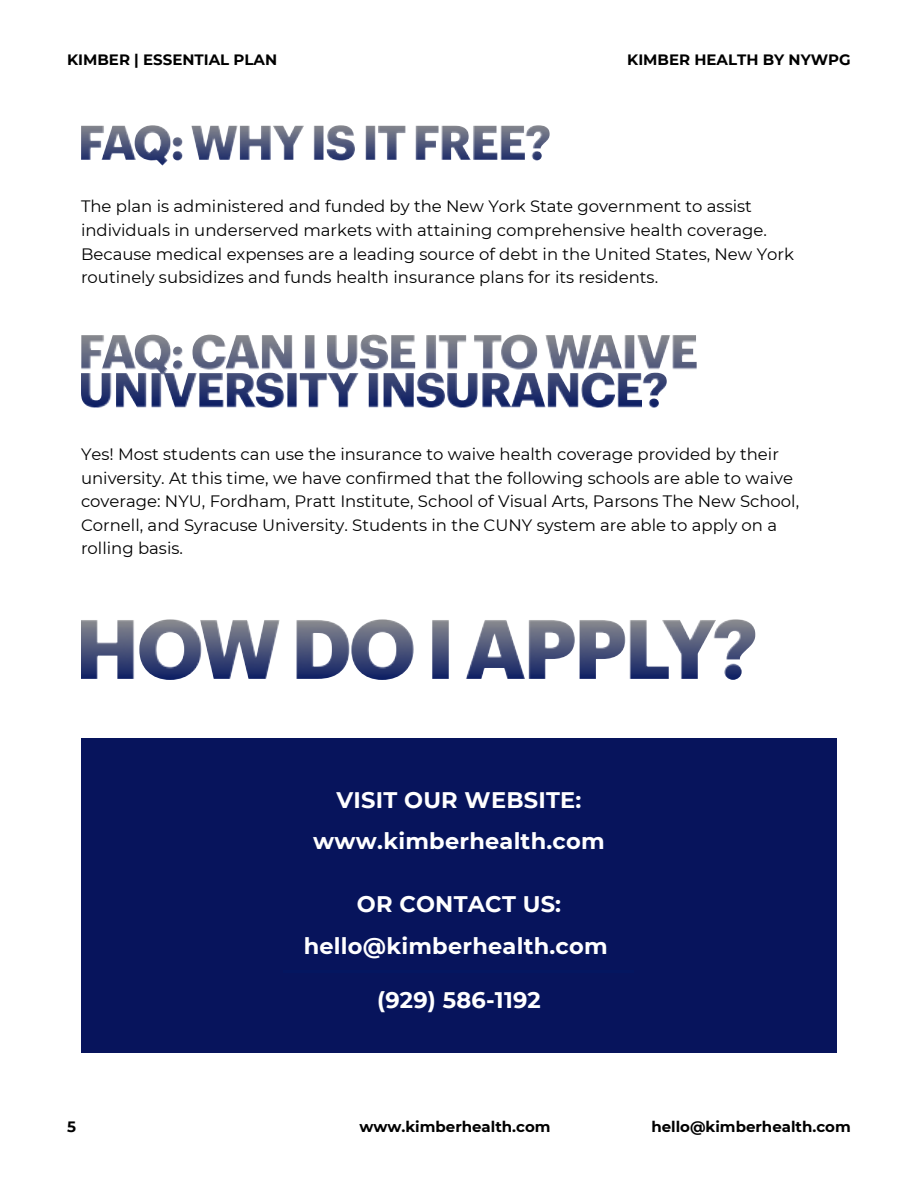
<style>
.page{position:relative;width:918px;height:1188px;background:#fff}
.page>*{position:absolute;margin:0;border:0;box-sizing:border-box;transform-origin:0 0}
.t1{font:700 22.5px/41.7px "Montserrat";letter-spacing:.01em;color:#fff;text-align:center}
.t2{font:16.5px/23.7px "Montserrat";color:#000}
.t3{font:700 15px "Montserrat";color:#000}
</style>
<div class="page">
<img style="left:81px;top:125px;width:469px;height:41px">
<img style="left:81px;top:335px;width:616px;height:72px">
<img style="left:81px;top:619px;width:674px;height:61px">
<div style="left:82px;top:738px;width:754px;height:314px;background:#07145c"></div>
<hr style="left:311px;top:844px;width:295px;height:2px;background:#041660">
<hr style="left:283px;top:971px;width:351px;height:1px;background:#041660">
<p class="t3" style="left:67px;top:51px;width:211px">KIMBER | ESSENTIAL PLAN</p>
<p class="t3" style="left:627px;top:51px;width:225px">KIMBER HEALTH BY NYWPG</p>
<p class="t2" style="left:81px;top:195px;width:715px">The plan is administered and funded by the New York State government to assist individuals in underserved markets with attaining comprehensive health coverage.<br>Because medical expenses are a leading source of debt in the United States, New York routinely subsidizes and funds health insurance plans for its residents.</p>
<p class="t2" style="left:81px;top:442px;width:720px">Yes! Most students can use the insurance to waive health coverage provided by their university. At this time, we have confirmed that the following schools are able to waive coverage: NYU, Fordham, Pratt Institute, School of Visual Arts, Parsons The New School, Cornell, and Syracuse University. Students in the CUNY system are able to apply on a rolling basis.</p>
<h1 class="t1" style="left:313px;top:779px;width:293px">VISIT OUR WEBSITE: www.kimberhealth.com</h1>
<h1 class="t1" style="left:304px;top:883px;width:305px">OR CONTACT US: hello@kimberhealth.com</h1>
<h1 class="t1" style="left:377px;top:979px;width:165px">(929) 586-1192</h1>
<p class="t3" style="left:67px;top:1117px;width:10px">5</p>
<p class="t3" style="left:359px;top:1117px;width:193px">www.kimberhealth.com</p>
<p class="t3" style="left:651px;top:1117px;width:201px">hello@kimberhealth.com</p>
</div>
